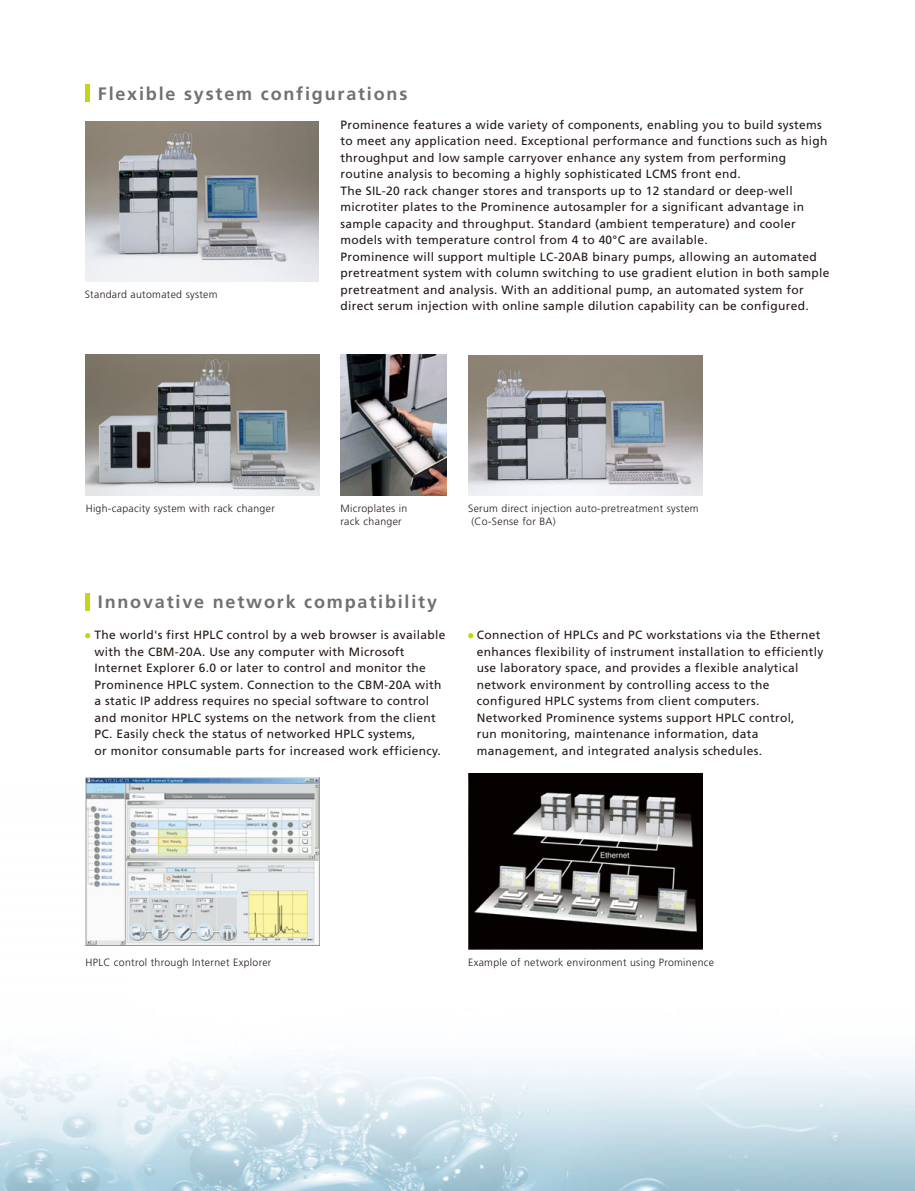
<style>
.page{position:relative;width:915px;height:1191px;background:#fff}
.page>*{position:absolute;margin:0;border:0;box-sizing:border-box;transform-origin:0 0}
.t1{font:700 18px "Frutiger";letter-spacing:.1em;color:#717171}
.t2{font:12px/16.5px "Frutiger";letter-spacing:.025em;color:#231916}
.t3{font:300 10.5px/12.6px "Frutiger";letter-spacing:.03em;color:#231916}
</style>
<div class="page">
<img style="left:0;top:778px;width:914px;height:412px">
<svg style="left:85px;top:633px;width:5px;height:5px"></svg>
<svg style="left:468px;top:633px;width:5px;height:5px"></svg>
<img style="left:85px;top:777px;width:234px;height:168px">
<img style="left:468px;top:773px;width:234px;height:176px">
<img style="left:85px;top:121px;width:233px;height:160px">
<img style="left:85px;top:355px;width:234px;height:141px">
<img style="left:468px;top:355px;width:234px;height:141px">
<img style="left:340px;top:354px;width:106px;height:142px">
<hr style="left:85px;top:85px;width:4px;height:17px;background:#c1d614">
<hr style="left:85px;top:593px;width:4px;height:17px;background:#c1d614">
<h1 class="t1" style="left:98px;top:86px;width:311px">Flexible system configurations</h1>
<p class="t3" style="left:85px;top:289px;width:134px">Standard automated system</p>
<p class="t2" style="left:340px;top:117px;width:490px">Prominence features a wide variety of components, enabling you to build systems to meet any application need. Exceptional performance and functions such as high throughput and low sample carryover enhance any system from performing routine analysis to becoming a highly sophisticated LCMS front end.<br>The SIL-20 rack changer stores and transports up to 12 standard or deep-well microtiter plates to the Prominence autosampler for a significant advantage in sample capacity and throughput. Standard (ambient temperature) and cooler models with temperature control from 4 to 40°C are available.<br>Prominence will support multiple LC-20AB binary pumps, allowing an automated pretreatment system with column switching to use gradient elution in both sample pretreatment and analysis. With an additional pump, an automated system for direct serum injection with online sample dilution capability can be configured.</p>
<p class="t3" style="left:86px;top:503px;width:190px">High-capacity system with rack changer</p>
<p class="t3" style="left:340px;top:503px;width:68px">Microplates in rack changer</p>
<p class="t3" style="left:471px;top:503px;width:229px;text-indent:-3px">Serum direct injection auto-pretreatment system (Co-Sense for BA)</p>
<h1 class="t1" style="left:98px;top:595px;width:340px">Innovative network compatibility</h1>
<p class="t2" style="left:95px;top:628px;width:352px">The world's first HPLC control by a web browser is available with the CBM-20A. Use any computer with Microsoft Internet Explorer 6.0 or later to control and monitor the Prominence HPLC system. Connection to the CBM-20A with a static IP address requires no special software to control and monitor HPLC systems on the network from the client PC. Easily check the status of networked HPLC systems,<br>or monitor consumable parts for increased work efficiency.</p>
<p class="t2" style="left:477px;top:628px;width:348px">Connection of HPLCs and PC workstations via the Ethernet enhances flexibility of instrument installation to efficiently use laboratory space, and provides a flexible analytical network environment by controlling access to the configured HPLC systems from client computers.<br>Networked Prominence systems support HPLC control,<br>run monitoring, maintenance information, data management, and integrated analysis schedules.</p>
<p class="t3" style="left:85px;top:957px;width:187px">HPLC control through Internet Explorer</p>
<p class="t3" style="left:468px;top:957px;width:247px">Example of network environment using Prominence</p>
</div>
